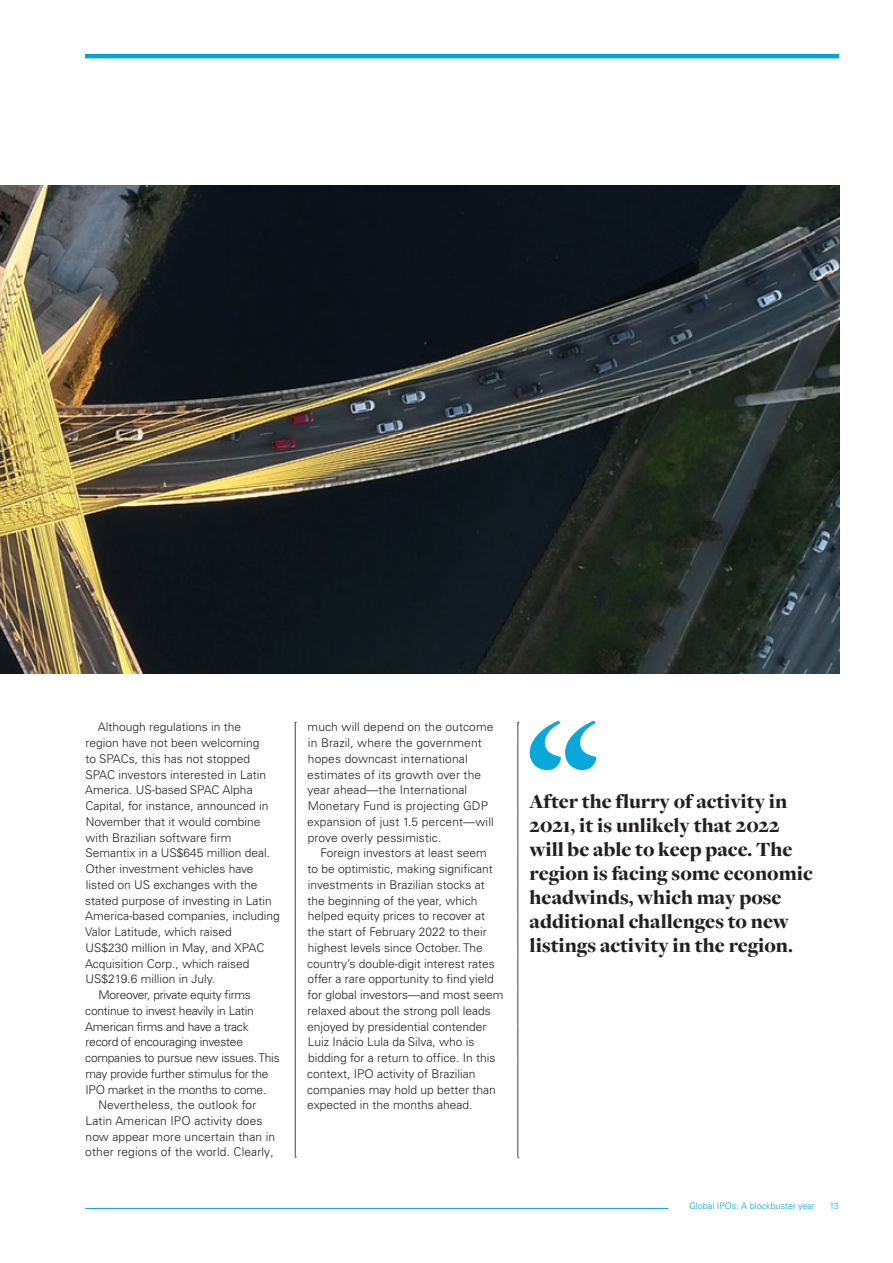
<style>
.page{position:relative;width:893px;height:1263px;background:#fff}
.page>*{position:absolute;margin:0;border:0;box-sizing:border-box;transform-origin:0 0}
.t1{font:900 21px/24px "Freight Disp Pro";color:#231f20}
.Body_Copy_-_indent{font:300 12px/15.8px "Univers LT Pro 45";color:#231f20}
.Body_Copy_-_indent-2{font:300 12px/15.8px "Univers LT Pro 45";letter-spacing:-.02em;color:#231f20}
.t2{font:300 9px "Univers LT Pro 45";color:#00a6db}
</style>
<div class="page">
<hr style="left:85px;top:1208px;width:583px;height:1px;background:#00a6db">
<hr style="left:85px;top:54px;width:754px;height:4px;background:#00a6db">
<svg style="left:295px;top:722px;width:1px;height:436px"></svg>
<svg style="left:518px;top:722px;width:1px;height:436px"></svg>
<img style="left:0;top:185px;width:839px;height:488px">
<svg style="left:530px;top:721px;width:66px;height:49px"></svg>
<p class="Body_Copy_-_indent" style="left:85px;top:719px;width:196px;text-indent:13px">Although regulations in the<br>region have not been welcoming<br>to SPACs, this has not stopped<br>SPAC investors interested in Latin<br>America. US-based SPAC Alpha<br>Capital, for instance, announced in<br>November that it would combine with Brazilian software firm<br>Semantix in a US$645 million deal.<br>Other investment vehicles have listed on US exchanges with the stated purpose of investing in Latin<br>America-based companies, including<br>Valor Latitude, which raised<br>US$230 million in May, and XPAC<br>Acquisition Corp., which raised<br>US$219.6 million in July.</p>
<p class="Body_Copy_-_indent-2" style="left:85px;top:987px;width:196px;text-indent:13px">Moreover, private equity firms continue to invest heavily in Latin American firms and have a track record of encouraging investee companies to pursue new issues. This may provide further stimulus for the IPO market in the months to come.</p>
<p class="Body_Copy_-_indent" style="left:85px;top:1097px;width:191px;text-indent:13px">Nevertheless, the outlook for Latin American IPO activity does now appear more uncertain than in other regions of the world. Clearly,</p>
<p class="Body_Copy_-_indent" style="left:307px;top:719px;width:188px">much will depend on the outcome in Brazil, where the government hopes downcast international estimates of its growth over the year ahead—the International<br>Monetary Fund is projecting GDP expansion of just 1.5 percent—will prove overly pessimistic.</p>
<p class="Body_Copy_-_indent" style="left:307px;top:845px;width:198px;text-indent:13px">Foreign investors at least seem<br>to be optimistic, making significant investments in Brazilian stocks at the beginning of the year, which helped equity prices to recover at the start of February 2022 to their highest levels since October. The country’s double-digit interest rates offer a rare opportunity to find yield for global investors—and most seem relaxed about the strong poll leads enjoyed by presidential contender Luiz Inácio Lula da Silva, who is bidding for a return to office. In this context, IPO activity of Brazilian companies may hold up better than expected in the months ahead.</p>
<p class="t1" style="left:530px;top:788px;width:285px">After the flurry of activity in<br>2021, it is unlikely that 2022 will be able to keep pace. The region is facing some economic headwinds, which may pose additional challenges to new listings activity in the region.</p>
<p class="t2" style="left:689px;top:1200px;width:127px">Global IPOs: A blockbuster year</p>
<p class="t2" style="left:829px;top:1200px;width:11px">13</p>
</div>
